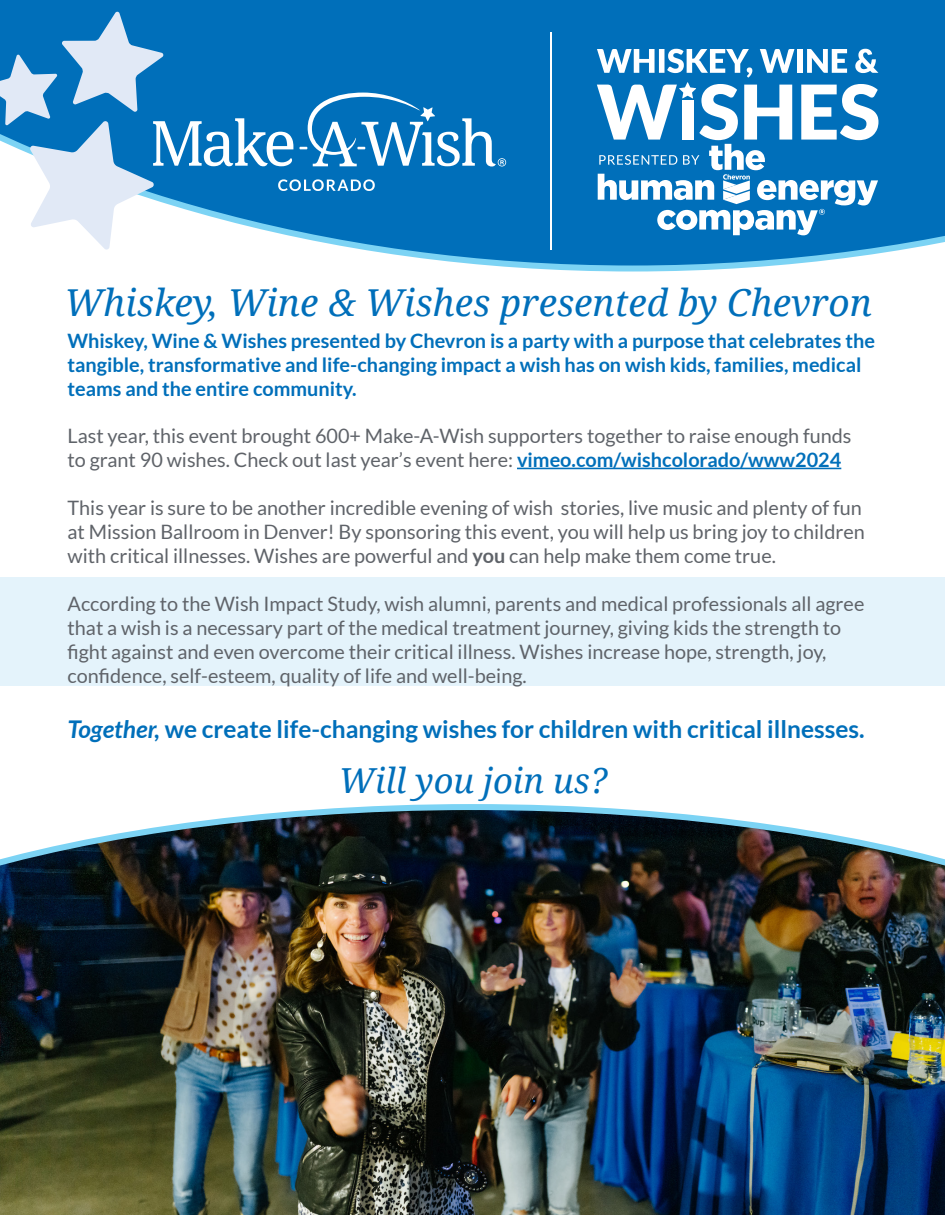
<style>
.page{position:relative;width:945px;height:1215px;background:#fff}
.page>*{position:absolute;margin:0;border:0;box-sizing:border-box;transform-origin:0 0}
.t1{font:italic 37.05px "Droid Serif";color:#006fba}
.t2{font:italic 34.5px "Droid Serif";color:#006fba}
.t3{font:700 24.45px "Lato";color:#006fba}
.t4{font:19.8px/24px "Lato";color:#5f6369}
.t5{font:700 19.8px/23.9px "Lato";color:#006fba}
.s1{font-weight:700;color:#006fba}
.s2{font-weight:700}
.s3{font-style:italic}
</style>
<div class="page">
<div style="left:0;top:578px;width:945px;height:108px;background:#e4f3fb"></div>
<svg style="left:0;top:0;width:945px;height:272px"></svg>
<hr style="left:517px;top:468px;width:324px;height:1px;background:#006fba">
<img style="left:0;top:804px;width:945px;height:411px">
<hr style="left:550px;top:32px;width:2px;height:218px;background:#fff">
<svg style="left:0;top:11px;width:506px;height:239px;background:#4294cc"></svg>
<svg style="left:597px;top:49px;width:281px;height:186px"></svg>
<p class="t1" style="left:64px;top:277px;width:809px">Whiskey, Wine &amp; Wishes presented by Chevron</p>
<p class="t5" style="left:68px;top:329px;width:809px">Whiskey, Wine &amp; Wishes presented by Chevron is a party with a purpose that celebrates the tangible, transformative and life-changing impact a wish has on wish kids, families, medical teams and the entire community.</p>
<p class="t4" style="left:68px;top:424px;width:786px">Last year, this event brought 600+ Make-A-Wish supporters together to raise enough funds to grant 90 wishes. Check out last year’s event here: <span class="s1">vimeo.com/wishcolorado/www2024</span></p>
<p class="t4" style="left:68px;top:496px;width:799px">This year is sure to be another incredible evening of wish stories, live music and plenty of fun at Mission Ballroom in Denver! By sponsoring this event, you will help us bring joy to children with critical illnesses. Wishes are powerful and <span class="s2">you</span> can help make them come true.</p>
<p class="t4" style="left:68px;top:592px;width:798px">According to the Wish Impact Study, wish alumni, parents and medical professionals all agree that a wish is a necessary part of the medical treatment journey, giving kids the strength to fight against and even overcome their critical illness. Wishes increase hope, strength, joy, confidence, self-esteem, quality of life and well-being.</p>
<p class="t3" style="left:68px;top:715px;width:799px"><span class="s3">Together,</span> we create life-changing wishes for children with critical illnesses.</p>
<p class="t2" style="left:339px;top:757px;width:270px">Will you join us?</p>
</div>
